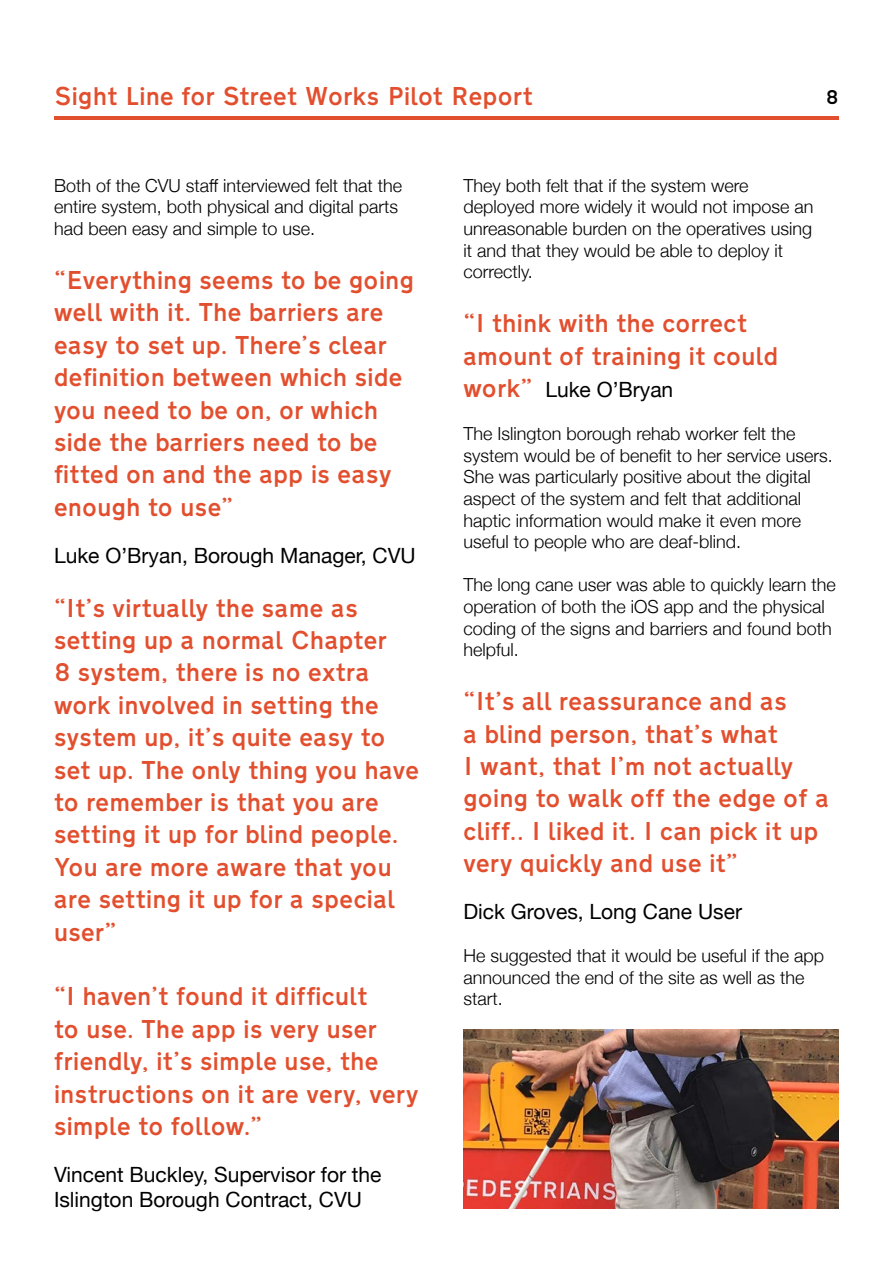
<style>
.page{position:relative;width:893px;height:1263px;background:#fff}
.page>*{position:absolute;margin:0;border:0;box-sizing:border-box;transform-origin:0 0}
.t1{font:500 27px/32.4px "Transport D";color:#e24f2e}
.t2{font:21px/25.2px "Helvetica Neue";color:#000}
.t3{font:500 21px "Transport D";color:#000}
.t4{font:300 18px/21.6px "Helvetica Neue";color:#000}
.s1{font-family:"Transport D";font-weight:500;font-size:27px;color:#e24f2e}
</style>
<div class="page">
<hr style="left:54px;top:116px;width:785px;height:3px;background:#e24f2e">
<img style="left:463px;top:1029px;width:376px;height:180px">
<p class="t1" style="left:54px;top:79px;width:481px">Sight Line for Street Works Pilot Report</p>
<p class="t3" style="left:826px;top:84px;width:15px">8</p>
<p class="t4" style="left:54px;top:174px;width:350px">Both of the CVU staff interviewed felt that the entire system, both physical and digital parts had been easy and simple to use.</p>
<p class="t1" style="left:54px;top:263px;width:362px">“Everything seems to be going well with it. The barriers are easy to set up. There’s clear definition between which side you need to be on, or which side the barriers need to be fitted on and the app is easy enough to use”</p>
<p class="t2" style="left:54px;top:544px;width:363px">Luke O’Bryan, Borough Manager, CVU</p>
<p class="t1" style="left:54px;top:591px;width:367px">“It’s virtually the same as setting up a normal Chapter<br>8 system, there is no extra work involved in setting the system up, it’s quite easy to set up. The only thing you have to remember is that you are setting it up for blind people.<br>You are more aware that you are setting it up for a special user”</p>
<p class="t1" style="left:54px;top:980px;width:366px">“I haven’t found it difficult<br>to use. The app is very user friendly, it’s simple use, the instructions on it are very, very simple to follow.”</p>
<p class="t2" style="left:54px;top:1163px;width:329px">Vincent Buckley, Supervisor for the<br>Islington Borough Contract, CVU</p>
<p class="t4" style="left:463px;top:174px;width:352px">They both felt that if the system were deployed more widely it would not impose an unreasonable burden on the operatives using it and that they would be able to deploy it correctly.</p>
<p class="t1" style="left:463px;top:307px;width:317px">“I think with the correct amount of training it could</p>
<p class="t2" style="left:463px;top:378px;width:211px"><span class="s1">work”</span> Luke O’Bryan</p>
<p class="t4" style="left:463px;top:422px;width:371px">The Islington borough rehab worker felt the system would be of benefit to her service users.<br>She was particularly positive about the digital aspect of the system and felt that additional haptic information would make it even more useful to people who are deaf-blind.</p>
<p class="t4" style="left:463px;top:573px;width:374px">The long cane user was able to quickly learn the operation of both the iOS app and the physical coding of the signs and barriers and found both helpful.</p>
<p class="t1" style="left:463px;top:685px;width:368px">“It’s all reassurance and as<br>a blind person, that’s what<br>I want, that I’m not actually going to walk off the edge of a cliff.. I liked it. I can pick it up very quickly and use it”</p>
<p class="t2" style="left:463px;top:900px;width:280px">Dick Groves, Long Cane User</p>
<p class="t4" style="left:463px;top:944px;width:362px">He suggested that it would be useful if the app announced the end of the site as well as the start.</p>
</div>
